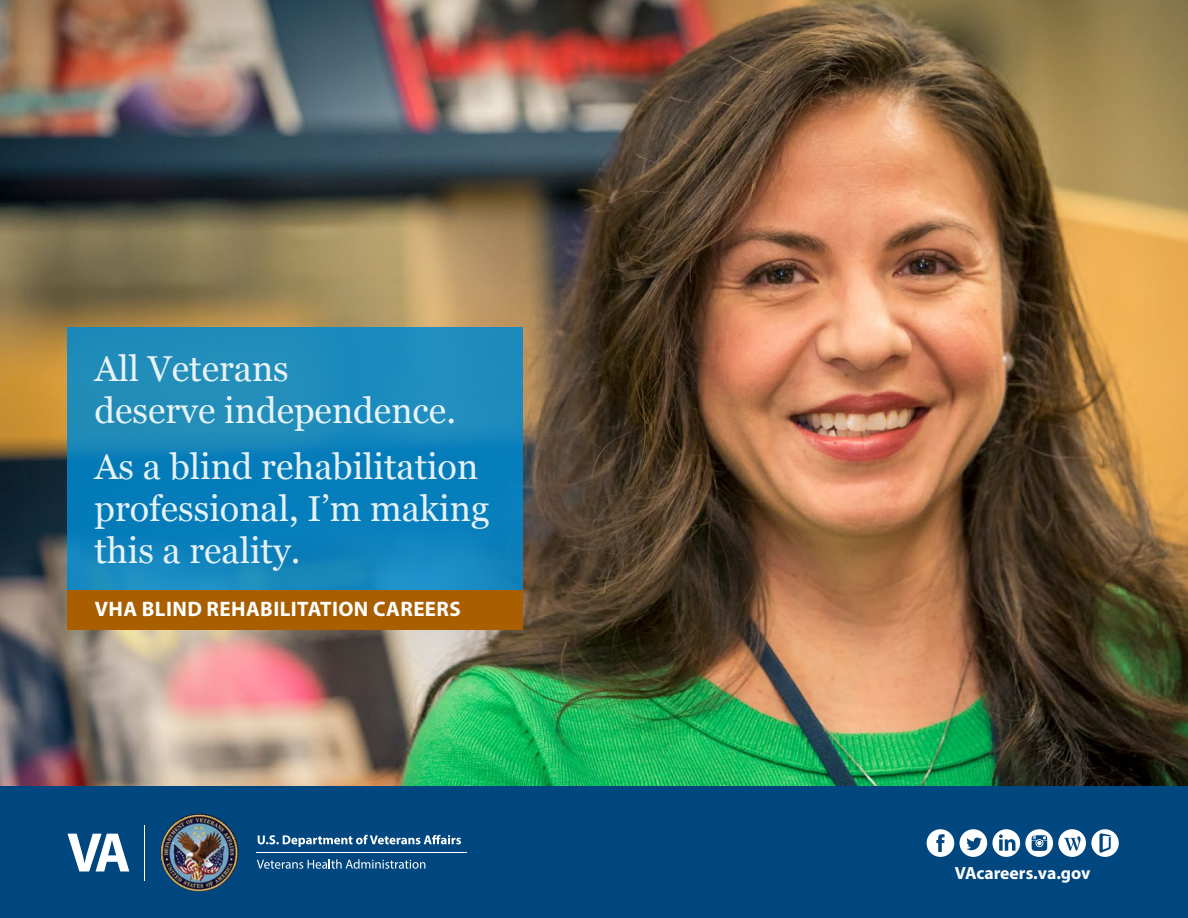
<style>
.page{position:relative;width:1188px;height:918px;background:#fff}
.page>*{position:absolute;margin:0;border:0;box-sizing:border-box;transform-origin:0 0}
.t1{font:36px/42px "Georgia";color:#fff}
.Body_Main{font:700 21px "Myriad Pro";letter-spacing:.02em;color:#fff}
.t2{font:700 17.7px "Myriad Pro";color:#fff}
</style>
<div class="page">
<img style="left:0;top:0;width:1188px;height:787px">
<div style="left:68px;top:590px;width:456px;height:40px;background:#a95f00"></div>
<svg style="left:68px;top:327px;width:456px;height:263px;background:#1485bb"></svg>
<div style="left:0;top:787px;width:1188px;height:131px;background:#00467f"></div>
<img style="left:160px;top:814px;width:78px;height:77px;border-radius:39px">
<hr style="left:144px;top:825px;width:1px;height:56px;background:#fff">
<svg style="left:68px;top:834px;width:61px;height:38px"></svg>
<hr style="left:257px;top:852px;width:210px;height:1px;background:#fff">
<svg style="left:258px;top:835px;width:203px;height:12px"></svg>
<svg style="left:257px;top:859px;width:168px;height:10px"></svg>
<svg style="left:927px;top:829px;width:27px;height:28px"></svg>
<svg style="left:960px;top:829px;width:159px;height:28px"></svg>
<p class="t1" style="left:94px;top:347px;width:363px">All Veterans<br>deserve independence.</p>
<p class="t1" style="left:94px;top:444px;width:396px">As a blind rehabilitation professional, I’m making this a reality.</p>
<p class="Body_Main" style="left:95px;top:598px;width:368px">VHA BLIND REHABILITATION CAREERS</p>
<p class="t2" style="left:955px;top:863px;width:137px">VAcareers.va.gov</p>
</div>
